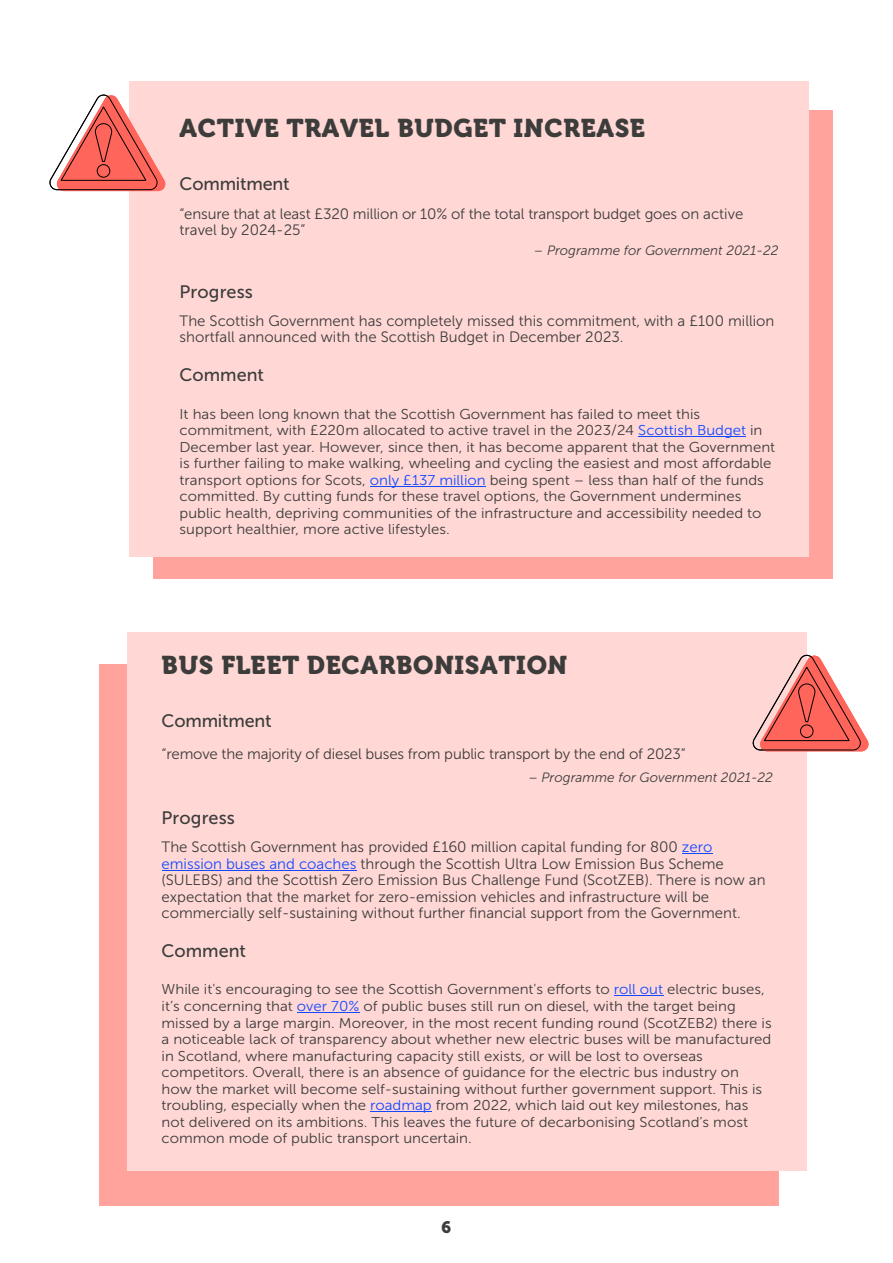
<style>
.page{position:relative;width:893px;height:1263px;background:#fff}
.page>*{position:absolute;margin:0;border:0;box-sizing:border-box;transform-origin:0 0}
.t1{font:25.5px "Museo 900";letter-spacing:.025em;color:#3c3c3b}
.t2{font:18px "Museo Sans 500";color:#3c3c3b}
.t3{font:16.5px "Museo 900";color:#3c3c3b}
.t4{font:15px/16.5px "Museo Sans 300";color:#3c3c3b}
.t5{font:14.25px/16.5px "Museo Sans 300";color:#3c3c3b;scale:1.05 1}
.t6{font:italic 13.5px "Museo Sans 300";color:#3c3c3b}
.s1{color:#1549ff}
</style>
<div class="page">
<div style="left:153px;top:111px;width:679px;height:468px;background:#ffa39c"></div>
<div style="left:129px;top:81px;width:680px;height:476px;background:#ffd8d6"></div>
<svg style="left:50px;top:94px;width:116px;height:97px"></svg>
<hr style="left:638px;top:436px;width:108px;height:1px;background:#1549ff">
<hr style="left:370px;top:486px;width:116px;height:1px;background:#1549ff">
<div style="left:99px;top:664px;width:679px;height:541px;background:#ffa39c"></div>
<div style="left:128px;top:633px;width:679px;height:538px;background:#ffd8d6"></div>
<svg style="left:753px;top:654px;width:116px;height:97px"></svg>
<hr style="left:682px;top:853px;width:30px;height:1px;background:#1549ff">
<hr style="left:162px;top:870px;width:194px;height:1px;background:#1549ff">
<hr style="left:614px;top:995px;width:49px;height:1px;background:#1549ff">
<hr style="left:297px;top:1012px;width:62px;height:1px;background:#1549ff">
<hr style="left:370px;top:1111px;width:62px;height:1px;background:#1549ff">
<h1 class="t1" style="left:180px;top:118px;width:467px">ACTIVE TRAVEL BUDGET INCREASE</h1>
<p class="t2" style="left:180px;top:177px;width:112px">Commitment</p>
<p class="t4" style="left:180px;top:207px;width:565px">“ensure that at least £320 million or 10% of the total transport budget goes on active travel by 2024-25”</p>
<p class="t6" style="left:534px;top:245px;width:246px">– Programme for Government 2021-22</p>
<p class="t2" style="left:180px;top:284px;width:75px">Progress</p>
<p class="t4" style="left:180px;top:314px;width:596px">The Scottish Government has completely missed this commitment, with a £100 million shortfall announced with the Scottish Budget in December 2023.</p>
<p class="t2" style="left:180px;top:367px;width:86px">Comment</p>
<p class="t5" style="left:180px;top:407px;width:569px">It has been long known that the Scottish Government has failed to meet this commitment, with £220m allocated to active travel in the 2023/24 <span class="s1">Scottish Budget</span> in December last year. However, since then, it has become apparent that the Government is further failing to make walking, wheeling and cycling the easiest and most affordable transport options for Scots, <span class="s1">only £137 million</span> being spent – less than half of the funds committed. By cutting funds for these travel options, the Government undermines public health, depriving communities of the infrastructure and accessibility needed to support healthier, more active lifestyles.</p>
<h1 class="t1" style="left:162px;top:655px;width:407px">BUS FLEET DECARBONISATION</h1>
<p class="t2" style="left:162px;top:714px;width:112px">Commitment</p>
<p class="t4" style="left:162px;top:747px;width:526px">“remove the majority of diesel buses from public transport by the end of 2023”</p>
<p class="t6" style="left:528px;top:771px;width:246px">– Programme for Government 2021-22</p>
<p class="t2" style="left:162px;top:811px;width:75px">Progress</p>
<p class="t4" style="left:162px;top:840px;width:605px">The Scottish Government has provided £160 million capital funding for 800 <span class="s1">zero emission buses and coaches</span> through the Scottish Ultra Low Emission Bus Scheme (SULEBS) and the Scottish Zero Emission Bus Challenge Fund (ScotZEB). There is now an expectation that the market for zero-emission vehicles and infrastructure will be commercially self-sustaining without further financial support from the Government.</p>
<p class="t2" style="left:162px;top:943px;width:86px">Comment</p>
<p class="t5" style="left:162px;top:983px;width:583px">While it's encouraging to see the Scottish Government's efforts to <span class="s1">roll out</span> electric buses, it’s concerning that <span class="s1">over 70%</span> of public buses still run on diesel, with the target being missed by a large margin. Moreover, in the most recent funding round (ScotZEB2) there is a noticeable lack of transparency about whether new electric buses will be manufactured in Scotland, where manufacturing capacity still exists, or will be lost to overseas competitors. Overall, there is an absence of guidance for the electric bus industry on how the market will become self-sustaining without further government support. This is troubling, especially when the <span class="s1">roadmap</span> from 2022, which laid out key milestones, has not delivered on its ambitions. This leaves the future of decarbonising Scotland’s most common mode of public transport uncertain.</p>
<p class="t3" style="left:442px;top:1221px;width:11px">6</p>
</div>
